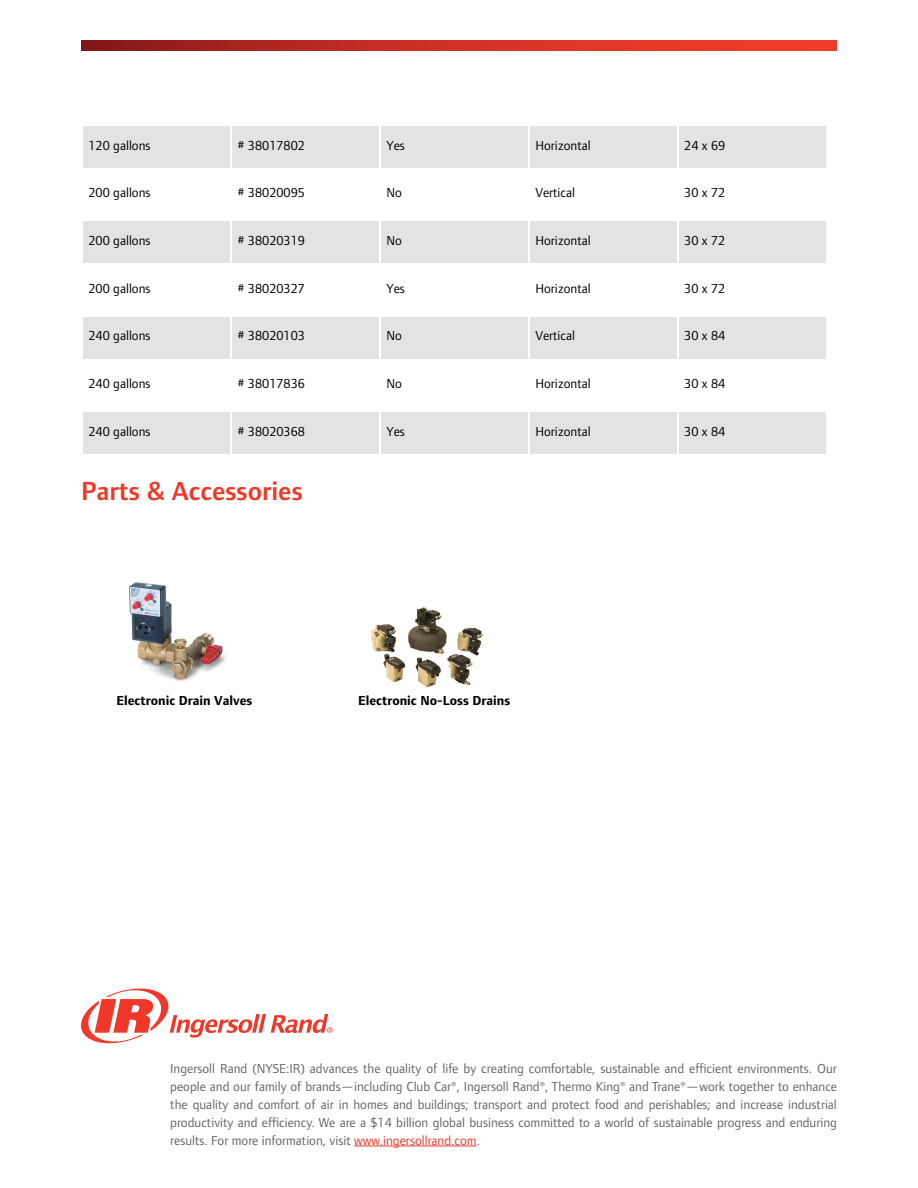
<style>
.page{position:relative;width:918px;height:1188px;background:#fff}
.page>*{position:absolute;margin:0;border:0;box-sizing:border-box;transform-origin:0 0}
.t1{font:600 27px "Foundry Form Sans";color:#ee3828}
.t2{font:13.5px/18px "Foundry Form Sans";color:#636466;text-align:justify}
.t3{font:13.5px "Foundry Form Sans";color:#000}
.t4{font:700 13.5px "Foundry Form Sans";color:#000}
.s1{color:#ef3829}
</style>
<div class="page">
<svg style="left:81px;top:40px;width:756px;height:11px;background:#c72e24"></svg>
<div style="left:83px;top:126px;width:147px;height:42px;background:#e2e3e5"></div>
<div style="left:232px;top:126px;width:147px;height:42px;background:#e2e3e5"></div>
<div style="left:381px;top:126px;width:147px;height:42px;background:#e2e3e5"></div>
<div style="left:530px;top:126px;width:147px;height:42px;background:#e2e3e5"></div>
<div style="left:679px;top:126px;width:147px;height:42px;background:#e2e3e5"></div>
<div style="left:83px;top:221px;width:147px;height:42px;background:#e2e3e5"></div>
<div style="left:232px;top:221px;width:147px;height:42px;background:#e2e3e5"></div>
<div style="left:381px;top:221px;width:147px;height:42px;background:#e2e3e5"></div>
<div style="left:530px;top:221px;width:147px;height:42px;background:#e2e3e5"></div>
<div style="left:679px;top:221px;width:147px;height:42px;background:#e2e3e5"></div>
<div style="left:83px;top:317px;width:147px;height:41px;background:#e2e3e5"></div>
<div style="left:232px;top:317px;width:147px;height:41px;background:#e2e3e5"></div>
<div style="left:381px;top:317px;width:147px;height:41px;background:#e2e3e5"></div>
<div style="left:530px;top:317px;width:147px;height:41px;background:#e2e3e5"></div>
<div style="left:679px;top:317px;width:147px;height:41px;background:#e2e3e5"></div>
<div style="left:83px;top:412px;width:147px;height:42px;background:#e2e3e5"></div>
<div style="left:232px;top:412px;width:147px;height:42px;background:#e2e3e5"></div>
<div style="left:381px;top:412px;width:147px;height:42px;background:#e2e3e5"></div>
<div style="left:530px;top:412px;width:147px;height:42px;background:#e2e3e5"></div>
<div style="left:679px;top:412px;width:147px;height:42px;background:#e2e3e5"></div>
<img style="left:129px;top:582px;width:97px;height:99px">
<img style="left:371px;top:607px;width:113px;height:81px">
<hr style="left:354px;top:1146px;width:123px;height:1px;background:#ef3829">
<svg style="left:81px;top:988px;width:252px;height:56px"></svg>
<p class="t3" style="left:88px;top:138px;width:64px">120 gallons</p>
<p class="t3" style="left:237px;top:138px;width:69px"># 38017802</p>
<p class="t3" style="left:386px;top:138px;width:20px">Yes</p>
<p class="t3" style="left:535px;top:138px;width:57px">Horizontal</p>
<p class="t3" style="left:684px;top:138px;width:42px">24 x 69</p>
<p class="t3" style="left:88px;top:185px;width:64px">200 gallons</p>
<p class="t3" style="left:237px;top:185px;width:69px"># 38020095</p>
<p class="t3" style="left:386px;top:185px;width:17px">No</p>
<p class="t3" style="left:535px;top:185px;width:41px">Vertical</p>
<p class="t3" style="left:684px;top:185px;width:42px">30 x 72</p>
<p class="t3" style="left:88px;top:233px;width:64px">200 gallons</p>
<p class="t3" style="left:237px;top:233px;width:69px"># 38020319</p>
<p class="t3" style="left:386px;top:233px;width:17px">No</p>
<p class="t3" style="left:535px;top:233px;width:57px">Horizontal</p>
<p class="t3" style="left:684px;top:233px;width:42px">30 x 72</p>
<p class="t3" style="left:88px;top:281px;width:64px">200 gallons</p>
<p class="t3" style="left:237px;top:281px;width:69px"># 38020327</p>
<p class="t3" style="left:386px;top:281px;width:20px">Yes</p>
<p class="t3" style="left:535px;top:281px;width:57px">Horizontal</p>
<p class="t3" style="left:684px;top:281px;width:42px">30 x 72</p>
<p class="t3" style="left:88px;top:328px;width:64px">240 gallons</p>
<p class="t3" style="left:237px;top:328px;width:69px"># 38020103</p>
<p class="t3" style="left:386px;top:328px;width:17px">No</p>
<p class="t3" style="left:535px;top:328px;width:41px">Vertical</p>
<p class="t3" style="left:684px;top:328px;width:42px">30 x 84</p>
<p class="t3" style="left:88px;top:376px;width:64px">240 gallons</p>
<p class="t3" style="left:237px;top:376px;width:69px"># 38017836</p>
<p class="t3" style="left:386px;top:376px;width:17px">No</p>
<p class="t3" style="left:535px;top:376px;width:57px">Horizontal</p>
<p class="t3" style="left:684px;top:376px;width:42px">30 x 84</p>
<p class="t3" style="left:88px;top:424px;width:64px">240 gallons</p>
<p class="t3" style="left:237px;top:424px;width:69px"># 38020368</p>
<p class="t3" style="left:386px;top:424px;width:20px">Yes</p>
<p class="t3" style="left:535px;top:424px;width:57px">Horizontal</p>
<p class="t3" style="left:684px;top:424px;width:42px">30 x 84</p>
<h1 class="t1" style="left:81px;top:476px;width:223px">Parts &amp; Accessories</h1>
<p class="t4" style="left:117px;top:693px;width:137px">Electronic Drain Valves</p>
<p class="t4" style="left:358px;top:693px;width:154px">Electronic No-Loss Drains</p>
<p class="t2" style="left:170px;top:1059px;width:668px">Ingersoll Rand (NYSE:IR) advances the quality of life by creating comfortable, sustainable and efficient environments. Our people and our family of brands—including Club Car®, Ingersoll Rand®, Thermo King® and Trane®—work together to enhance the quality and comfort of air in homes and buildings; transport and protect food and perishables; and increase industrial productivity and efficiency. We are a $14 billion global business committed to a world of sustainable progress and enduring results. For more information, visit <span class="s1">www.ingersollrand.com</span>.</p>
</div>
